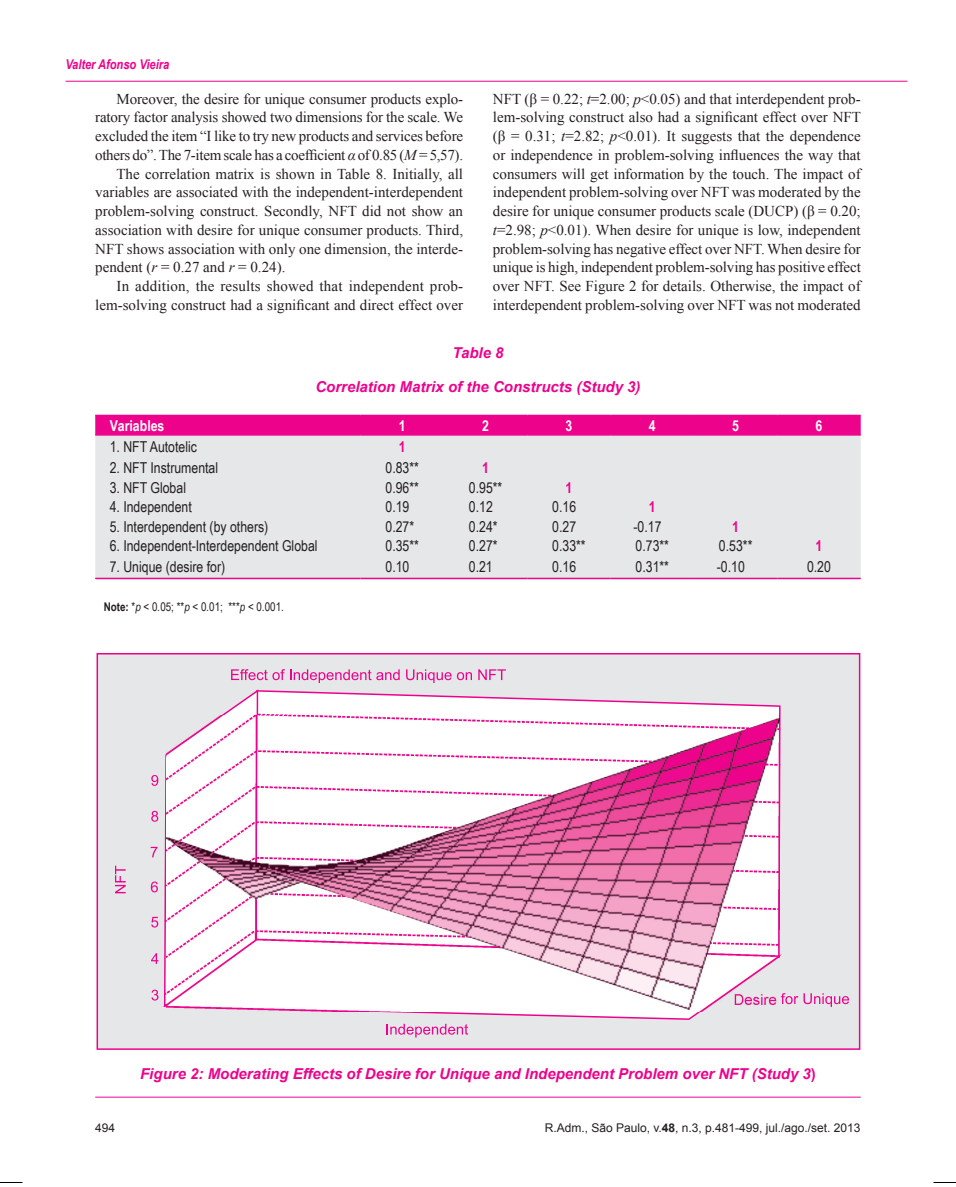
<style>
.page{position:relative;width:956px;height:1187px;background:#fff}
.page>*{position:absolute;margin:0;border:0;box-sizing:border-box;transform-origin:0 0}
.t1{font:15px/18.8px "Times New Roman";color:#231f20;text-align:justify}
.t2{font:15px "Arial Narrow";color:#231f20}
.t3{font:italic 700 15px "Arial";color:#ed028c}
.t4{font:15px "Times New Roman";letter-spacing:-.02em;color:#231f20}
.t5{font:700 15px "Arial Narrow";color:#fff}
.t6{font:700 15px "Arial Narrow";color:#ed028c}
.t7{font:italic 700 13.5px "Arial Narrow";color:#ed028c}
.t8{font:12px "Arial";color:#231f20}
.t9{font:12px "Arial Narrow";color:#231f20}
.s1{font-style:italic}
.s2{font-weight:700}
.s3{font-style:normal}
</style>
<div class="page">
<hr style="left:95px;top:1096px;width:766px;height:1px;background:#ed028c">
<hr style="left:66px;top:81px;width:841px;height:1px;background:#ed028c">
<div style="left:95px;top:416px;width:766px;height:18px;background:#ed028c"></div>
<div style="left:95px;top:435px;width:766px;height:142px;background:#e6e7e9"></div>
<hr style="left:95px;top:414px;width:266px;height:2px;background:#ed028c">
<hr style="left:361px;top:414px;width:83px;height:2px;background:#ed028c">
<hr style="left:444px;top:414px;width:83px;height:2px;background:#ed028c">
<hr style="left:527px;top:414px;width:84px;height:2px;background:#ed028c">
<hr style="left:611px;top:414px;width:83px;height:2px;background:#ed028c">
<hr style="left:694px;top:414px;width:83px;height:2px;background:#ed028c">
<hr style="left:777px;top:414px;width:84px;height:2px;background:#ed028c">
<hr style="left:95px;top:434px;width:266px;height:1px;background:#ed028c">
<hr style="left:361px;top:434px;width:83px;height:1px;background:#ed028c">
<hr style="left:444px;top:434px;width:83px;height:1px;background:#ed028c">
<hr style="left:527px;top:434px;width:84px;height:1px;background:#ed028c">
<hr style="left:611px;top:434px;width:83px;height:1px;background:#ed028c">
<hr style="left:694px;top:434px;width:83px;height:1px;background:#ed028c">
<hr style="left:777px;top:434px;width:84px;height:1px;background:#ed028c">
<hr style="left:95px;top:577px;width:266px;height:2px;background:#ed028c">
<hr style="left:361px;top:577px;width:83px;height:2px;background:#ed028c">
<hr style="left:444px;top:577px;width:83px;height:2px;background:#ed028c">
<hr style="left:527px;top:577px;width:84px;height:2px;background:#ed028c">
<hr style="left:611px;top:577px;width:83px;height:2px;background:#ed028c">
<hr style="left:694px;top:577px;width:83px;height:2px;background:#ed028c">
<hr style="left:777px;top:577px;width:84px;height:2px;background:#ed028c">
<div style="left:97px;top:653px;width:763px;height:395px;background:#e6e7e9"></div>
<svg style="left:400px;top:694px;width:381px;height:18px"></svg>
<svg style="left:258px;top:1010px;width:447px;height:10px"></svg>
<svg style="left:406px;top:669px;width:66px;height:13px"></svg>
<svg style="left:478px;top:669px;width:28px;height:11px"></svg>
<svg style="left:780px;top:993px;width:69px;height:13px"></svg>
<svg style="left:387px;top:1023px;width:81px;height:14px"></svg>
<svg style="left:151px;top:669px;width:249px;height:339px"></svg>
<svg style="left:115px;top:865px;width:11px;height:28px"></svg>
<img style="left:167px;top:714px;width:613px;height:296px">
<p class="t7" style="left:66px;top:54px;width:105px">Valter Afonso Vieira</p>
<p class="t1" style="left:116px;top:89px;width:347px">Moreover, the desire for unique consumer products explo-</p>
<p class="t1" style="left:95px;top:108px;width:369px">ratory factor analysis showed two dimensions for the scale. We</p>
<p class="t1" style="left:95px;top:126px;width:369px">excluded the item “I like to try new products and services before</p>
<p class="t4" style="left:95px;top:145px;width:369px">others do”. The 7-item scale has a coefficient <span class="s1">α</span> of 0.85 (<span class="s1">M</span> = 5,57).</p>
<p class="t1" style="left:116px;top:164px;width:348px">The correlation matrix is shown in Table 8. Initially, all</p>
<p class="t1" style="left:95px;top:183px;width:369px">variables are associated with the independent-interdependent</p>
<p class="t1" style="left:95px;top:201px;width:369px">problem-solving construct. Secondly, NFT did not show an</p>
<p class="t1" style="left:95px;top:220px;width:369px">association with desire for unique consumer products. Third,</p>
<p class="t1" style="left:95px;top:239px;width:369px">NFT shows association with only one dimension, the interde-</p>
<p class="t1" style="left:95px;top:258px;width:192px">pendent (<span class="s1">r</span> = 0.27 and <span class="s1">r</span> = 0.24).</p>
<p class="t1" style="left:116px;top:276px;width:348px">In addition, the results showed that independent prob-</p>
<p class="t1" style="left:95px;top:295px;width:369px">lem-solving construct had a significant and direct effect over</p>
<p class="t1" style="left:493px;top:89px;width:370px">NFT (β = 0.22; <span class="s1">t</span>=2.00; <span class="s1">p</span>&lt;0.05) and that interdependent prob&shy;lem-solving construct also had a significant effect over NFT (β = 0.31; <span class="s1">t</span>=2.82; <span class="s1">p</span>&lt;0.01). It suggests that the dependence or independence in problem-solving influences the way that consumers will get information by the touch. The impact of independent problem-solving over NFT was moderated by the desire for unique consumer products scale (DUCP) (β = 0.20; <span class="s1">t</span>=2.98; <span class="s1">p</span>&lt;0.01). When desire for unique is low, independent problem-solving has negative effect over NFT. When desire for unique is high, independent problem-solving has positive effect over NFT. See Figure 2 for details. Otherwise, the impact of interdependent problem-solving over NFT was not moderated</p>
<p class="t3" style="left:452px;top:343px;width:53px">Table 8</p>
<p class="t3" style="left:315px;top:377px;width:327px">Correlation Matrix of the Constructs (Study 3)</p>
<p class="t5" style="left:110px;top:414px;width:56px">Variables</p>
<p class="t5" style="left:399px;top:414px;width:8px">1</p>
<p class="t5" style="left:482px;top:414px;width:8px">2</p>
<p class="t5" style="left:566px;top:414px;width:8px">3</p>
<p class="t5" style="left:649px;top:414px;width:8px">4</p>
<p class="t5" style="left:732px;top:414px;width:8px">5</p>
<p class="t5" style="left:816px;top:414px;width:8px">6</p>
<p class="t2" style="left:110px;top:435px;width:89px">1. NFT Autotelic</p>
<p class="t6" style="left:399px;top:435px;width:8px">1</p>
<p class="t2" style="left:110px;top:456px;width:110px">2. NFT Instrumental</p>
<p class="t2" style="left:386px;top:456px;width:35px">0.83**</p>
<p class="t6" style="left:482px;top:456px;width:8px">1</p>
<p class="t2" style="left:110px;top:476px;width:78px">3. NFT Global</p>
<p class="t2" style="left:386px;top:476px;width:35px">0.96**</p>
<p class="t2" style="left:469px;top:476px;width:35px">0.95**</p>
<p class="t6" style="left:566px;top:476px;width:8px">1</p>
<p class="t2" style="left:110px;top:496px;width:84px">4. Independent</p>
<p class="t2" style="left:386px;top:496px;width:25px">0.19</p>
<p class="t2" style="left:469px;top:496px;width:25px">0.12</p>
<p class="t2" style="left:552px;top:496px;width:25px">0.16</p>
<p class="t6" style="left:649px;top:495px;width:8px">1</p>
<p class="t2" style="left:110px;top:515px;width:160px">5. Interdependent (by others)</p>
<p class="t2" style="left:386px;top:515px;width:30px">0.27*</p>
<p class="t2" style="left:469px;top:515px;width:30px">0.24*</p>
<p class="t2" style="left:552px;top:515px;width:25px">0.27</p>
<p class="t2" style="left:634px;top:515px;width:30px">-0.17</p>
<p class="t6" style="left:732px;top:515px;width:8px">1</p>
<p class="t2" style="left:110px;top:535px;width:209px">6. Independent-Interdependent Global</p>
<p class="t2" style="left:386px;top:535px;width:35px">0.35**</p>
<p class="t2" style="left:469px;top:535px;width:30px">0.27*</p>
<p class="t2" style="left:552px;top:535px;width:35px">0.33**</p>
<p class="t2" style="left:636px;top:535px;width:35px">0.73**</p>
<p class="t2" style="left:719px;top:535px;width:35px">0.53**</p>
<p class="t6" style="left:816px;top:534px;width:8px">1</p>
<p class="t2" style="left:110px;top:556px;width:117px">7. Unique (desire for)</p>
<p class="t2" style="left:386px;top:556px;width:25px">0.10</p>
<p class="t2" style="left:469px;top:556px;width:25px">0.21</p>
<p class="t2" style="left:552px;top:556px;width:25px">0.16</p>
<p class="t2" style="left:636px;top:556px;width:35px">0.31**</p>
<p class="t2" style="left:717px;top:556px;width:30px">-0.10</p>
<p class="t2" style="left:807px;top:556px;width:25px">0.20</p>
<p class="t9" style="left:104px;top:597px;width:182px"><span class="s2">Note:</span> *<span class="s1">p &lt;</span> 0<span class="s1">.</span>05; **<span class="s1">p &lt;</span> 0<span class="s1">.</span>01; ***<span class="s1">p &lt;</span> 0<span class="s1">.</span>001.</p>
<p class="t3" style="left:140px;top:1063px;width:677px">Figure 2: Moderating Effects of Desire for Unique and Independent Problem over NFT (Study 3<span class="s3">)</span></p>
<p class="t8" style="left:95px;top:1119px;width:22px">494</p>
<p class="t8" style="left:545px;top:1119px;width:317px">R.Adm., São Paulo, v.<span class="s2">48</span>, n.3, p.481-499, jul./ago./set. 2013</p>
</div>
